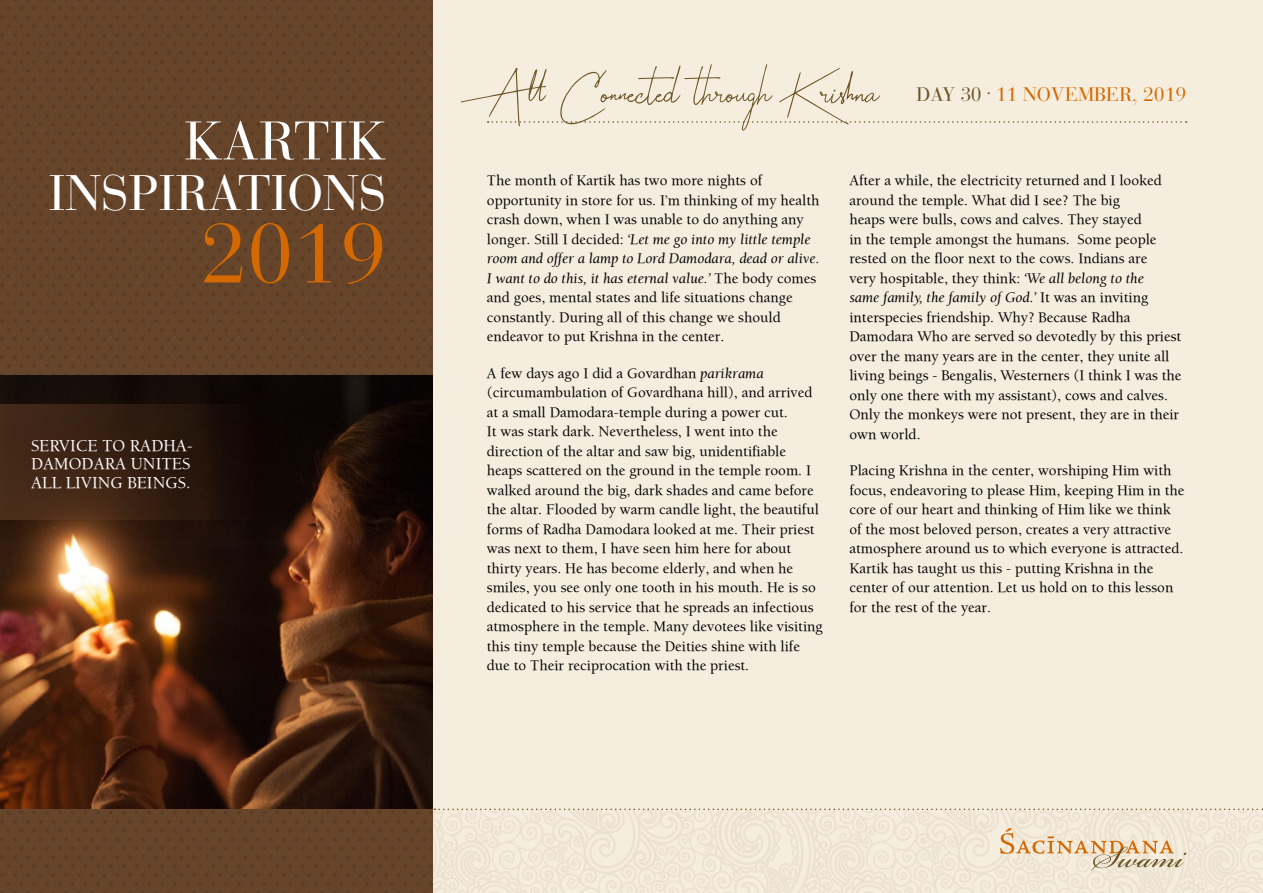
<style>
.page{position:relative;width:1263px;height:893px;background:#fff}
.page>*{position:absolute;margin:0;border:0;box-sizing:border-box;transform-origin:0 0}
.t1{font:88.5px "Harmony";color:#6d5526}
.t2{font:83.7px "Bauer Bodoni";color:#d56901}
.t3{font:53.85px "Bauer Bodoni";color:#fff}
.t4{font:49.5px "Bauer Bodoni";color:#fff}
.t5{font:19.5px "Bauer Bodoni";color:#d56901}
.t6{font:17.1px/18.5px "Balaram";color:#fff}
.t7{font:15px/19.5px "Balaram";color:#000}
.s1{color:#6d5526}
.s2{font-style:italic}
</style>
<div class="page">
<img style="left:0;top:0;width:434px;height:893px">
<div style="left:434px;top:0;width:829px;height:893px;background:#f5edde"></div>
<svg style="left:434px;top:809px;width:829px;height:1px"></svg>
<svg style="left:1000px;top:828px;width:187px;height:43px"></svg>
<svg style="left:488px;top:121px;width:699px;height:2px"></svg>
<img style="left:0;top:375px;width:433px;height:433px">
<svg style="left:0;top:405px;width:259px;height:115px;background:#321d10"></svg>
<h3 class="t3" style="left:184px;top:109px;width:204px">KARTIK</h3>
<h3 class="t4" style="left:49px;top:164px;width:339px">INSPIRATIONS</h3>
<h2 class="t2" style="left:200px;top:204px;width:188px">2019</h2>
<p class="t6" style="left:31px;top:436px;width:163px">SERVICE TO RADHA-<br>DAMODARA UNITES<br>ALL LIVING BEINGS.</p>
<h1 class="t1" style="left:481px;top:48px;width:400px">All Connected through Krishna</h1>
<h3 class="t5" style="left:916px;top:83px;width:271px"><span class="s1">DAY 30 </span><sup>.</sup> 11 NOVEMBER, 2019</h3>
<p class="t7" style="left:487px;top:170px;width:334px">The month of Kartik has two more nights of opportunity in store for us. I’m thinking of my health crash down, when I was unable to do anything any longer. Still I decided: <span class="s2">‘Let me go into my little temple room and offer a lamp to Lord Damodara, dead or alive.<br>I want to do this, it has eternal value.’</span> The body comes and goes, mental states and life situations change constantly. During all of this change we should endeavor to put Krishna in the center.</p>
<p class="t7" style="left:487px;top:363px;width:337px">A few days ago I did a Govardhan <span class="s2">parikrama </span>(circumambulation of Govardhana hill), and arrived at a small Damodara-temple during a power cut.<br>It was stark dark. Nevertheless, I went into the direction of the altar and saw big, unidentifiable heaps scattered on the ground in the temple room. I walked around the big, dark shades and came before the altar. Flooded by warm candle light, the beautiful forms of Radha Damodara looked at me. Their priest was next to them, I have seen him here for about thirty years. He has become elderly, and when he smiles, you see only one tooth in his mouth. He is so dedicated to his service that he spreads an infectious atmosphere in the temple. Many devotees like visiting this tiny temple because the Deities shine with life due to Their reciprocation with the priest.</p>
<p class="t7" style="left:849px;top:170px;width:334px">After a while, the electricity returned and I looked around the temple. What did I see? The big<br>heaps were bulls, cows and calves. They stayed<br>in the temple amongst the humans. Some people rested on the floor next to the cows. Indians are<br>very hospitable, they think: <span class="s2">‘We all belong to the<br>same family, the family of God.’</span> It was an inviting interspecies friendship. Why? Because Radha Damodara Who are served so devotedly by this priest over the many years are in the center, they unite all living beings - Bengalis, Westerners (I think I was the only one there with my assistant), cows and calves.<br>Only the monkeys were not present, they are in their own world.</p>
<p class="t7" style="left:849px;top:460px;width:336px">Placing Krishna in the center, worshiping Him with focus, endeavoring to please Him, keeping Him in the core of our heart and thinking of Him like we think of the most beloved person, creates a very attractive atmosphere around us to which everyone is attracted.<br>Kartik has taught us this - putting Krishna in the center of our attention. Let us hold on to this lesson for the rest of the year.</p>
</div>
